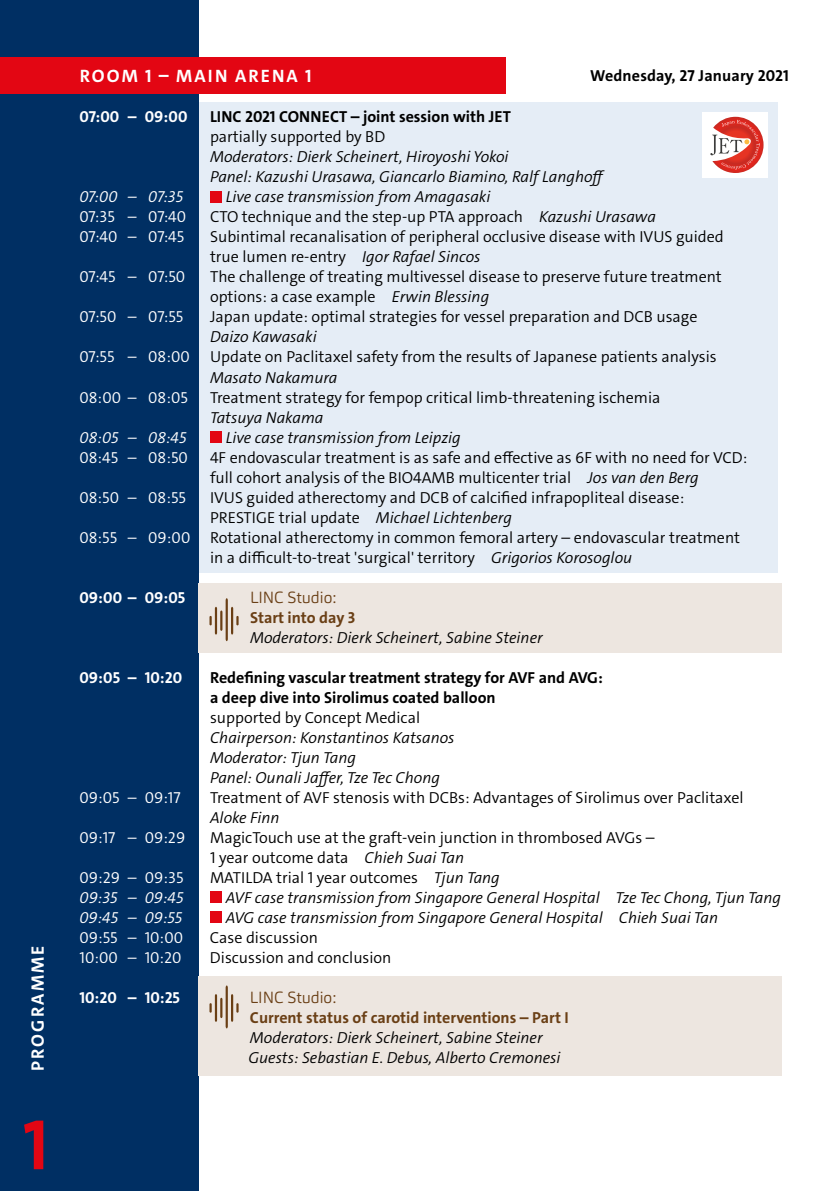
<style>
.page{position:relative;width:840px;height:1191px;background:#fff}
.page>*{position:absolute;margin:0;border:0;box-sizing:border-box;transform-origin:0 0}
.t1{font:700 72px "The Sans C4 s";color:#e30613}
.t2{font:700 18px "The Sans C4 s";letter-spacing:.12em;color:#fff}
.t3{font:300 16px/20px "The Sans C4 s";color:#000}
.t4{font:italic 300 16px/20px "The Sans C4 s";color:#000}
.t5{font:300 16px "The Sans C4 s";color:#fff}
.t6{font:700 16px/20px "The Sans C4 s";color:#000}
.t7{font:700 16px "The Sans C4 s";color:#6a3f15}
.t8{font:700 16px "The Sans C4 s";color:#fff}
.t9{font:italic 300 16px "The Sans C4 s";color:#fff}
.t10{font:300 16px "Carnas";color:#6a3f15}
.s1{font-style:italic}
.s2{color:#fff}
</style>
<div class="page">
<div style="left:0;top:0;width:198px;height:1191px;background:#002f63"></div>
<div style="left:0;top:57px;width:505px;height:37px;background:#e30613"></div>
<div style="left:198px;top:102px;width:579px;height:471px;background:#e5edf6"></div>
<div style="left:702px;top:112px;width:65px;height:65px;background:#fff"></div>
<svg style="left:710px;top:117px;width:53px;height:56px"></svg>
<div style="left:198px;top:583px;width:583px;height:70px;background:#ede6e0"></div>
<div style="left:198px;top:976px;width:583px;height:99px;background:#ede6e0"></div>
<hr style="left:220px;top:610px;width:2px;height:21px;background:#6a3f15">
<svg style="left:209px;top:607px;width:8px;height:27px"></svg>
<svg style="left:225px;top:598px;width:13px;height:43px"></svg>
<hr style="left:220px;top:997px;width:2px;height:21px;background:#6a3f15">
<svg style="left:209px;top:994px;width:8px;height:27px"></svg>
<svg style="left:225px;top:985px;width:13px;height:43px"></svg>
<div style="left:210px;top:191px;width:11px;height:11px;background:#e30613"></div>
<div style="left:210px;top:431px;width:11px;height:11px;background:#e30613"></div>
<div style="left:210px;top:891px;width:11px;height:11px;background:#e30613"></div>
<div style="left:210px;top:911px;width:11px;height:11px;background:#e30613"></div>
<p class="t2" style="left:26px;top:1071px;width:127px;rotate:-90deg">PROGRAMME</p>
<p class="t2" style="left:26px;top:1077px;width:127px;rotate:-90deg">PROGRAMME</p>
<h1 class="t1" style="left:23px;top:1098px;width:27px">1</h1>
<p class="t2" style="left:80px;top:64px;width:233px">ROOM 1 – MAIN ARENA 1</p>
<p class="t6" style="left:590px;top:66px;width:200px">Wednesday, 27 January 2021</p>
<p class="t8" style="left:79px;top:107px;width:109px">07:00 – 09:00</p>
<p class="t6" style="left:210px;top:107px;width:302px">LINC 2021 CONNECT – joint session with JET</p>
<p class="t3" style="left:210px;top:127px;width:177px">partially supported by BD</p>
<p class="t4" style="left:210px;top:147px;width:399px">Moderators: Dierk Scheinert, Hiroyoshi Yokoi<br>Panel: Kazushi Urasawa, Giancarlo Biamino, Ralf Langhoff</p>
<p class="t9" style="left:79px;top:187px;width:105px">07:00 – 07:35</p>
<p class="t4" style="left:226px;top:187px;width:266px">Live case transmission from Amagasaki</p>
<p class="t5" style="left:79px;top:207px;width:108px">07:35 – 07:40</p>
<p class="t3" style="left:210px;top:207px;width:447px">CTO technique and the step-up PTA approach <span class="s1">Kazushi Urasawa</span></p>
<p class="t5" style="left:79px;top:227px;width:106px">07:40 – 07:45</p>
<p class="t3" style="left:210px;top:227px;width:515px">Subintimal recanalisation of peripheral occlusive disease with IVUS guided true lumen re-entry <span class="s1">Igor Rafael Sincos</span></p>
<p class="t5" style="left:79px;top:267px;width:107px">07:45 – 07:50</p>
<p class="t3" style="left:210px;top:267px;width:513px">The challenge of treating multivessel disease to preserve future treatment options: a case example <span class="s1">Erwin Blessing</span></p>
<p class="t5" style="left:79px;top:307px;width:105px">07:50 – 07:55</p>
<p class="t3" style="left:210px;top:307px;width:488px">Japan update: optimal strategies for vessel preparation and DCB usage</p>
<p class="t4" style="left:210px;top:327px;width:108px">Daizo Kawasaki</p>
<p class="t5" style="left:79px;top:347px;width:112px">07:55 – 08:00</p>
<p class="t3" style="left:210px;top:347px;width:508px">Update on Paclitaxel safety from the results of Japanese patients analysis</p>
<p class="t4" style="left:210px;top:367px;width:129px">Masato Nakamura</p>
<p class="t5" style="left:79px;top:387px;width:110px">08:00 – 08:05</p>
<p class="t3" style="left:210px;top:387px;width:451px">Treatment strategy for fempop critical limb-threatening ischemia</p>
<p class="t4" style="left:210px;top:407px;width:115px">Tatsuya Nakama</p>
<p class="t9" style="left:79px;top:427px;width:108px">08:05 – 08:45</p>
<p class="t4" style="left:226px;top:427px;width:236px">Live case transmission from Leipzig</p>
<p class="t5" style="left:79px;top:447px;width:110px">08:45 – 08:50</p>
<p class="t3" style="left:210px;top:447px;width:538px">4F endovascular treatment is as safe and effective as 6F with no need for VCD: full cohort analysis of the BIO4AMB multicenter trial <span class="s1">Jos van den Berg</span></p>
<p class="t5" style="left:79px;top:487px;width:108px">08:50 – 08:55</p>
<p class="t3" style="left:210px;top:487px;width:475px">IVUS guided atherectomy and DCB of calcified infrapopliteal disease:</p>
<p class="t3" style="left:210px;top:507px;width:303px">PRESTIGE trial update <span class="s1">Michael Lichtenberg</span></p>
<p class="t3" style="left:79px;top:527px;width:661px"><span class="s2">08:55 – 09:00</span> Rotational atherectomy in common femoral artery – endovascular treatment</p>
<p class="t3" style="left:210px;top:547px;width:423px">in a difficult-to-treat 'surgical' territory <span class="s1">Grigorios Korosoglou</span></p>
<p class="t8" style="left:79px;top:587px;width:107px">09:00 – 09:05</p>
<p class="t10" style="left:250px;top:587px;width:88px">LINC Studio:</p>
<p class="t7" style="left:250px;top:607px;width:107px">Start into day 3</p>
<p class="t4" style="left:250px;top:627px;width:294px">Moderators: Dierk Scheinert, Sabine Steiner</p>
<p class="t8" style="left:79px;top:667px;width:104px">09:05 – 10:20</p>
<p class="t6" style="left:210px;top:667px;width:394px">Redefining vascular treatment strategy for AVF and AVG: a deep dive into Sirolimus coated balloon</p>
<p class="t3" style="left:210px;top:707px;width:211px">supported by Concept Medical</p>
<p class="t4" style="left:210px;top:727px;width:246px">Chairperson: Konstantinos Katsanos<br>Moderator: Tjun Tang<br>Panel: Ounali Jaffer, Tze Tec Chong</p>
<p class="t5" style="left:79px;top:787px;width:103px">09:05 – 09:17</p>
<p class="t3" style="left:210px;top:787px;width:535px">Treatment of AVF stenosis with DCBs: Advantages of Sirolimus over Paclitaxel</p>
<p class="t4" style="left:210px;top:807px;width:71px">Aloke Finn</p>
<p class="t5" style="left:79px;top:827px;width:107px">09:17 – 09:29</p>
<p class="t3" style="left:210px;top:827px;width:446px">MagicTouch use at the graft-vein junction in thrombosed AVGs –<br>1 year outcome data <span class="s1">Chieh Suai Tan</span></p>
<p class="t5" style="left:79px;top:867px;width:105px">09:29 – 09:35</p>
<p class="t3" style="left:210px;top:867px;width:291px">MATILDA trial 1 year outcomes <span class="s1">Tjun Tang</span></p>
<p class="t9" style="left:79px;top:887px;width:105px">09:35 – 09:45</p>
<p class="t4" style="left:226px;top:887px;width:556px">AVF case transmission from Singapore General Hospital Tze Tec Chong, Tjun Tang</p>
<p class="t9" style="left:79px;top:907px;width:104px">09:45 – 09:55</p>
<p class="t4" style="left:226px;top:907px;width:493px">AVG case transmission from Singapore General Hospital Chieh Suai Tan</p>
<p class="t5" style="left:79px;top:927px;width:105px">09:55 – 10:00</p>
<p class="t3" style="left:210px;top:927px;width:109px">Case discussion</p>
<p class="t5" style="left:79px;top:947px;width:104px">10:00 – 10:20</p>
<p class="t3" style="left:210px;top:947px;width:183px">Discussion and conclusion</p>
<p class="t8" style="left:79px;top:987px;width:102px">10:20 – 10:25</p>
<p class="t10" style="left:250px;top:987px;width:88px">LINC Studio:</p>
<p class="t7" style="left:250px;top:1007px;width:320px">Current status of carotid interventions – Part I</p>
<p class="t4" style="left:248px;top:1027px;width:313px">Moderators: Dierk Scheinert, Sabine Steiner<br>Guests: Sebastian E. Debus, Alberto Cremonesi</p>
</div>
